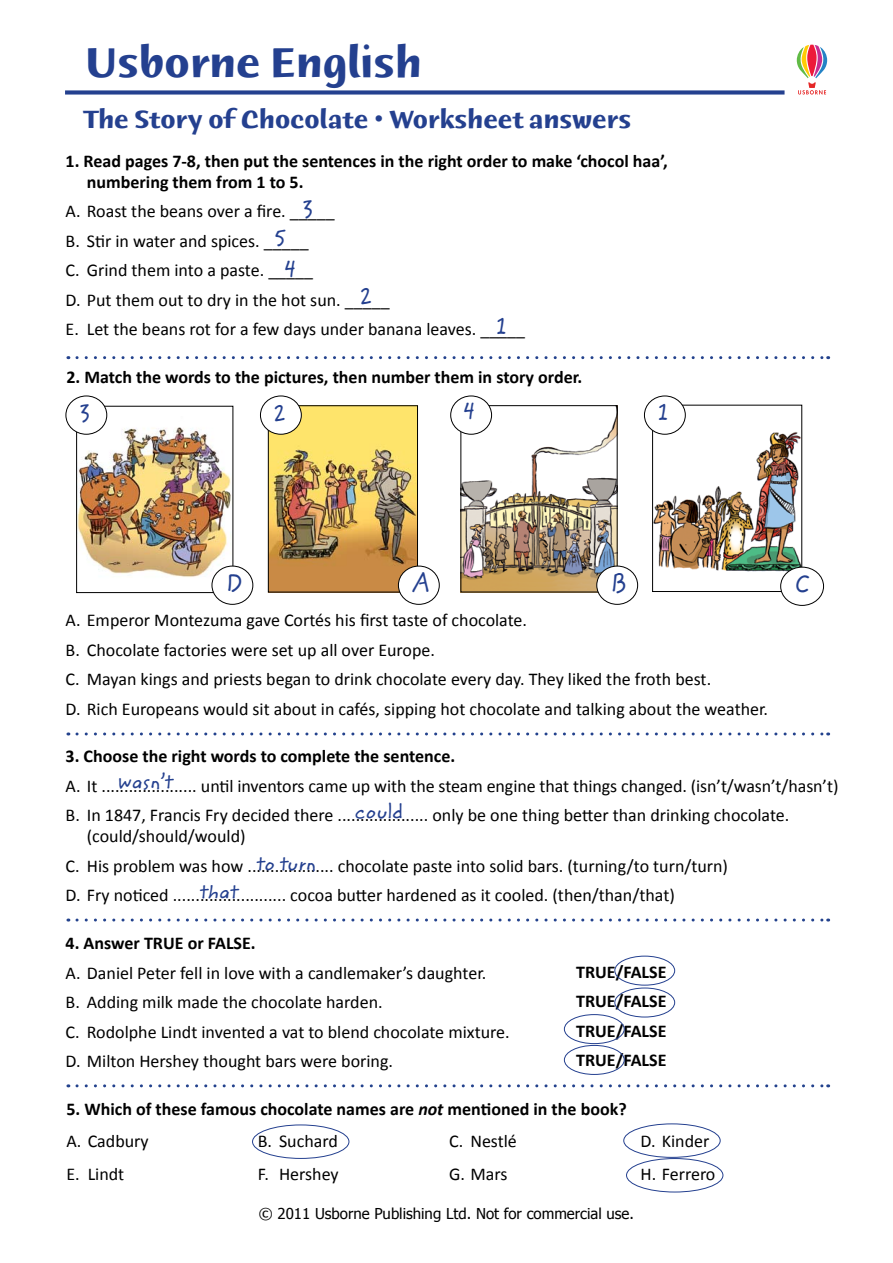
<style>
.page{position:relative;width:893px;height:1263px;background:#fff}
.page>*{position:absolute;margin:0;border:0;box-sizing:border-box;transform-origin:0 0}
.t1{font:700 45px "Humana Sans ITC";color:#24408f}
.t2{font:700 27px "Humana Sans ITC";color:#24408f}
.t3{font:24px "Zemke Hand ITC";color:#24408f}
.t4{font:21px "Zemke Hand ITC";color:#24408f}
.t5{font:18px/29.5px "Calibri";color:#000}
.t6{font:700 18px/29.5px "Calibri";color:#000}
.t7{font:15px "Tahoma";color:#000}
.s1{font-style:italic}
.s2{font-weight:400}
</style>
<div class="page">
<img style="left:78px;top:417px;width:153px;height:174px">
<div style="left:76px;top:406px;width:157px;height:187px;border:1px solid #000"></div>
<img style="left:270px;top:407px;width:146px;height:183px">
<div style="left:268px;top:405px;width:150px;height:187px;border:1px solid #000"></div>
<img style="left:462px;top:407px;width:153px;height:183px">
<img style="left:654px;top:407px;width:146px;height:175px">
<div style="left:652px;top:405px;width:150px;height:187px;border:1px solid #000"></div>
<div style="left:212px;top:566px;width:41px;height:38px;background:#fff;border-radius:50%"></div>
<div style="left:212px;top:566px;width:41px;height:39px;border:1px solid #000;border-radius:50%"></div>
<div style="left:398px;top:566px;width:41px;height:38px;background:#fff;border-radius:50%"></div>
<div style="left:398px;top:566px;width:42px;height:39px;border:1px solid #000;border-radius:50%"></div>
<div style="left:597px;top:566px;width:41px;height:38px;background:#fff;border-radius:50%"></div>
<div style="left:596px;top:566px;width:42px;height:39px;border:1px solid #000;border-radius:50%"></div>
<div style="left:66px;top:396px;width:41px;height:38px;background:#fff;border-radius:50%"></div>
<div style="left:66px;top:396px;width:41px;height:39px;border:1px solid #000;border-radius:50%"></div>
<div style="left:260px;top:396px;width:41px;height:38px;background:#fff;border-radius:50%"></div>
<div style="left:260px;top:396px;width:42px;height:39px;border:1px solid #000;border-radius:50%"></div>
<div style="left:451px;top:396px;width:41px;height:38px;background:#fff;border-radius:50%"></div>
<div style="left:450px;top:396px;width:42px;height:39px;border:1px solid #000;border-radius:50%"></div>
<div style="left:644px;top:396px;width:41px;height:38px;background:#fff;border-radius:50%"></div>
<div style="left:644px;top:396px;width:42px;height:39px;border:1px solid #000;border-radius:50%"></div>
<svg style="left:77px;top:356px;width:752px;height:3px"></svg>
<svg style="left:77px;top:732px;width:752px;height:3px"></svg>
<svg style="left:77px;top:918px;width:752px;height:3px"></svg>
<svg style="left:77px;top:1084px;width:752px;height:3px"></svg>
<div style="left:781px;top:567px;width:42px;height:38px;background:#fff;border-radius:50%"></div>
<div style="left:780px;top:567px;width:44px;height:39px;border:1px solid #000;border-radius:50%"></div>
<svg style="left:796px;top:44px;width:32px;height:51px"></svg>
<div style="left:65px;top:90px;width:719px;height:5px;background:#24408f"></div>
<div style="left:614px;top:956px;width:61px;height:29px;border:1px solid #24408f;border-radius:50%"></div>
<div style="left:564px;top:1045px;width:61px;height:30px;border:1px solid #24408f;border-radius:50%"></div>
<div style="left:564px;top:1014px;width:61px;height:30px;border:1px solid #24408f;border-radius:50%"></div>
<div style="left:614px;top:988px;width:61px;height:29px;border:1px solid #24408f;border-radius:50%"></div>
<div style="left:252px;top:1124px;width:97px;height:35px;border:1px solid #24408f;border-radius:50%"></div>
<div style="left:623px;top:1123px;width:97px;height:35px;border:1px solid #24408f;border-radius:50%"></div>
<div style="left:626px;top:1158px;width:97px;height:34px;border:1px solid #24408f;border-radius:50%"></div>
<h1 class="t1" style="left:85px;top:39px;width:338px">Usborne English</h1>
<h2 class="t2" style="left:83px;top:105px;width:550px">The Story of Chocolate • Worksheet answers</h2>
<p class="t6" style="left:87px;top:149px;width:582px;line-height:21px;text-indent:-21px">1. Read pages 7-8, then put the sentences in the right order to make ‘chocol haa’, numbering them from 1 to 5.</p>
<p class="t5" style="left:66px;top:195px;width:461px">A. Roast the beans over a fire. _____<br>B. Stir in water and spices. _____<br>C. Grind them into a paste. _____<br>D. Put them out to dry in the hot sun. _____<br>E. Let the beans rot for a few days under banana leaves. _____</p>
<h3 class="t3" style="left:303px;top:193px;width:12px">3</h3>
<h3 class="t3" style="left:275px;top:222px;width:12px">5</h3>
<h3 class="t3" style="left:284px;top:252px;width:13px">4</h3>
<h3 class="t3" style="left:360px;top:279px;width:13px">2</h3>
<h3 class="t3" style="left:496px;top:309px;width:12px">1</h3>
<p class="t6" style="left:66px;top:362px;width:517px">2. Match the words to the pictures, then number them in story order.</p>
<h3 class="t3" style="left:80px;top:396px;width:12px">3</h3>
<h3 class="t3" style="left:274px;top:396px;width:13px">2</h3>
<h3 class="t3" style="left:463px;top:395px;width:13px">4</h3>
<h3 class="t3" style="left:658px;top:396px;width:12px">1</h3>
<h3 class="t3" style="left:226px;top:566px;width:19px">D</h3>
<h3 class="t3" style="left:411px;top:566px;width:21px">A</h3>
<h3 class="t3" style="left:610px;top:566px;width:18px">B</h3>
<h3 class="t3" style="left:794px;top:567px;width:17px">C</h3>
<p class="t5" style="left:66px;top:605px;width:704px">A. Emperor Montezuma gave Cortés his first taste of chocolate.<br>B. Chocolate factories were set up all over Europe.<br>C. Mayan kings and priests began to drink chocolate every day. They liked the froth best.<br>D. Rich Europeans would sit about in cafés, sipping hot chocolate and talking about the weather.</p>
<p class="t6" style="left:66px;top:740px;width:391px">3. Choose the right words to complete the sentence.</p>
<p class="t5" style="left:66px;top:770px;width:774px">A. It ..................... until inventors came up with the steam engine that things changed. (isn’t/wasn’t/hasn’t)<br>B. In 1847, Francis Fry decided there .................... only be one thing better than drinking chocolate.</p>
<p class="t5" style="left:66px;top:820px;width:664px;text-indent:21px">(could/should/would)<br>C. His problem was how ................... chocolate paste into solid bars. (turning/to turn/turn)<br>D. Fry noticed ......................... cocoa butter hardened as it cooled. (then/than/that)</p>
<p class="t4" style="left:118px;top:766px;width:56px">wasn’t</p>
<p class="t4" style="left:354px;top:796px;width:50px">could</p>
<p class="t4" style="left:257px;top:848px;width:61px">to turn</p>
<p class="t4" style="left:200px;top:876px;width:40px">that</p>
<p class="t6" style="left:66px;top:927px;width:192px">4. Answer TRUE or FALSE.</p>
<p class="t5" style="left:66px;top:957px;width:446px">A. Daniel Peter fell in love with a candlemaker’s daughter.<br>B. Adding milk made the chocolate harden.<br>C. Rodolphe Lindt invented a vat to blend chocolate mixture.<br>D. Milton Hershey thought bars were boring.</p>
<p class="t6" style="left:576px;top:956px;width:92px;text-align:justify">TRUE/FALSE TRUE/FALSE TRUE/FALSE TRUE/FALSE</p>
<p class="t6" style="left:66px;top:1092px;width:562px;line-height:32.5px">5. Which of these famous chocolate names are <span class="s1">not</span> mentioned in the book?<br><span class="s2">A. Cadbury</span></p>
<p class="t5" style="left:258px;top:1126px;width:82px">B. Suchard</p>
<p class="t5" style="left:449px;top:1126px;width:69px">C. Nestlé</p>
<p class="t5" style="left:640px;top:1126px;width:70px">D. Kinder</p>
<p class="t5" style="left:66px;top:1158px;width:59px">E. Lindt</p>
<p class="t5" style="left:258px;top:1158px;width:82px">F. Hershey</p>
<p class="t5" style="left:449px;top:1158px;width:60px">G. Mars</p>
<p class="t5" style="left:640px;top:1158px;width:76px">H. Ferrero</p>
<p class="t7" style="left:259px;top:1204px;width:377px">© 2011 Usborne Publishing Ltd. Not for commercial use.</p>
</div>
